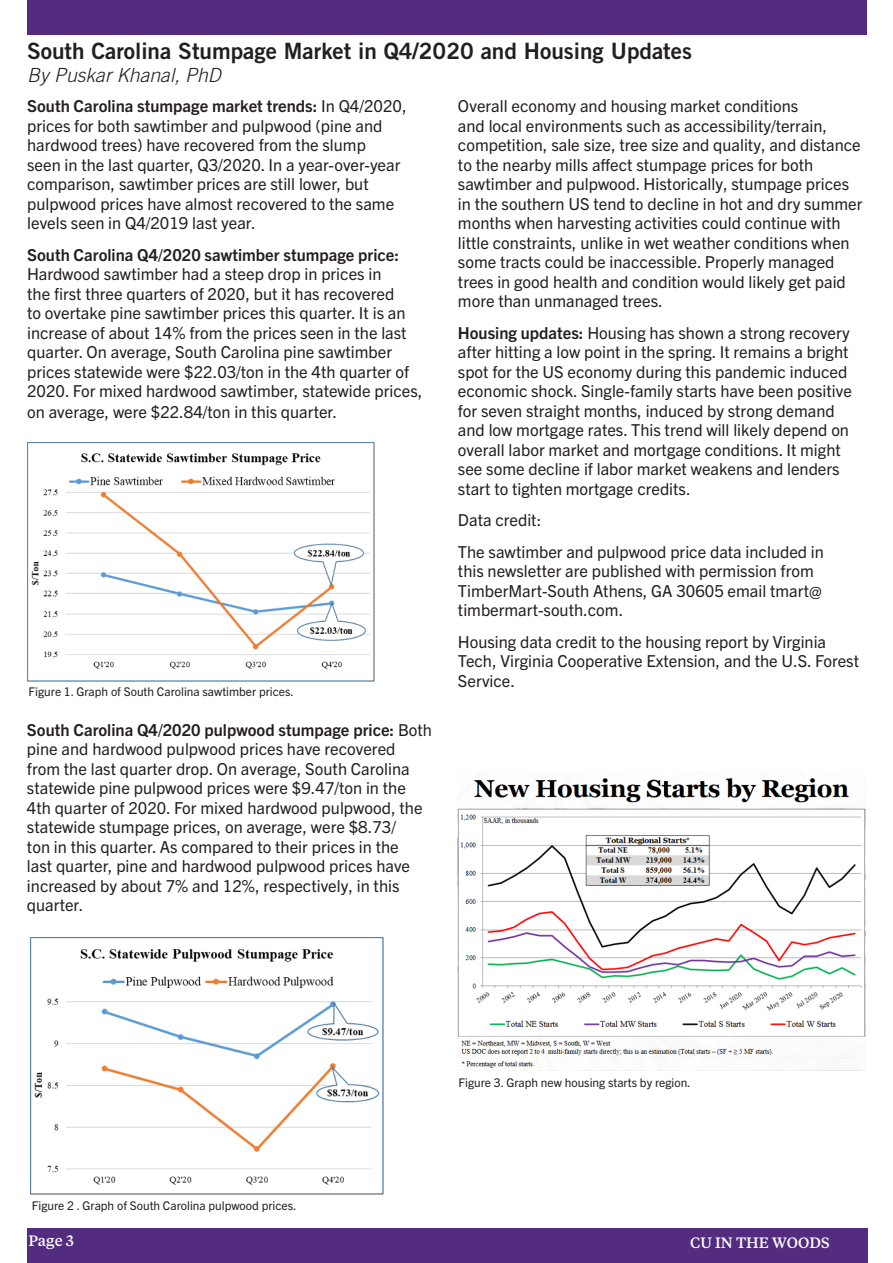
<style>
.page{position:relative;width:893px;height:1263px;background:#fff}
.page>*{position:absolute;margin:0;border:0;box-sizing:border-box;transform-origin:0 0}
.t1{font:22.5px "Trade Gothic LT Std Bd 2";color:#231f20}
.t2{font:italic 300 19.5px "Trade Gothic LT Std";color:#231f20}
.Paragraph_Style_1{font:16.5px/19.5px "Trade Gothic Next LT Pro";color:#231f20}
.t3{font:500 15px "Tiempos Text";color:#fff}
.t4{font:12px "Trade Gothic Next LT Pro";color:#231f20}
.s1{font-weight:700}
</style>
<div class="page">
<div style="left:27px;top:1228px;width:840px;height:35px;background:#532c80"></div>
<div style="left:27px;top:0;width:839px;height:35px;background:#532c80"></div>
<img style="left:27px;top:443px;width:348px;height:238px">
<img style="left:31px;top:937px;width:353px;height:257px">
<img style="left:458px;top:778px;width:407px;height:293px">
<h1 class="t1" style="left:27px;top:37px;width:666px">South Carolina Stumpage Market in Q4/2020 and Housing Updates</h1>
<h1 class="t2" style="left:27px;top:64px;width:195px">By Puskar Khanal, PhD</h1>
<p class="Paragraph_Style_1" style="left:27px;top:95px;width:381px"><span class="s1">South Carolina stumpage market trends:</span> In Q4/2020, prices for both sawtimber and pulpwood (pine and hardwood trees) have recovered from the slump<br>seen in the last quarter, Q3/2020. In a year-over-year comparison, sawtimber prices are still lower, but pulpwood prices have almost recovered to the same levels seen in Q4/2019 last year.</p>
<p class="Paragraph_Style_1" style="left:27px;top:244px;width:397px"><span class="s1">South Carolina Q4/2020 sawtimber stumpage price:<br></span>Hardwood sawtimber had a steep drop in prices in<br>the first three quarters of 2020, but it has recovered<br>to overtake pine sawtimber prices this quarter. It is an increase of about 14% from the prices seen in the last quarter. On average, South Carolina pine sawtimber prices statewide were $22.03/ton in the 4th quarter of 2020. For mixed hardwood sawtimber, statewide prices,</p>
<p class="Paragraph_Style_1" style="left:27px;top:401px;width:312px">on average, were $22.84/ton in this quarter.</p>
<p class="Paragraph_Style_1" style="left:458px;top:95px;width:406px">Overall economy and housing market conditions<br>and local environments such as accessibility/terrain, competition, sale size, tree size and quality, and distance to the nearby mills affect stumpage prices for both sawtimber and pulpwood. Historically, stumpage prices in the southern US tend to decline in hot and dry summer months when harvesting activities could continue with little constraints, unlike in wet weather conditions when some tracts could be inaccessible. Properly managed trees in good health and condition would likely get paid more than unmanaged trees.</p>
<p class="Paragraph_Style_1" style="left:458px;top:322px;width:395px"><span class="s1">Housing updates:</span> Housing has shown a strong recovery after hitting a low point in the spring. It remains a bright spot for the US economy during this pandemic induced economic shock. Single-family starts have been positive for seven straight months, induced by strong demand and low mortgage rates. This trend will likely depend on overall labor market and mortgage conditions. It might see some decline if labor market weakens and lenders start to tighten mortgage credits.</p>
<p class="Paragraph_Style_1" style="left:458px;top:509px;width:85px">Data credit:</p>
<p class="Paragraph_Style_1" style="left:458px;top:541px;width:368px">The sawtimber and pulpwood price data included in this newsletter are published with permission from TimberMart-South Athens, GA 30605 email tmart@ timbermart-south.com.</p>
<p class="Paragraph_Style_1" style="left:458px;top:631px;width:403px">Housing data credit to the housing report by Virginia<br>Tech, Virginia Cooperative Extension, and the U.S. Forest<br>Service.</p>
<p class="t4" style="left:28px;top:684px;width:267px">Figure 1. Graph of South Carolina sawtimber prices.</p>
<p class="Paragraph_Style_1" style="left:27px;top:719px;width:407px"><span class="s1">South Carolina Q4/2020 pulpwood stumpage price:</span> Both pine and hardwood pulpwood prices have recovered from the last quarter drop. On average, South Carolina statewide pine pulpwood prices were $9.47/ton in the 4th quarter of 2020. For mixed hardwood pulpwood, the statewide stumpage prices, on average, were $8.73/<br>ton in this quarter. As compared to their prices in the<br>last quarter, pine and hardwood pulpwood prices have increased by about 7% and 12%, respectively, in this quarter.</p>
<p class="t4" style="left:32px;top:1197px;width:266px">Figure 2 . Graph of South Carolina pulpwood prices.</p>
<p class="t4" style="left:458px;top:1074px;width:234px">Figure 3. Graph new housing starts by region.</p>
<p class="t3" style="left:28px;top:1231px;width:47px">Page 3</p>
<p class="t3" style="left:690px;top:1232px;width:141px">CU IN THE WOODS</p>
</div>
